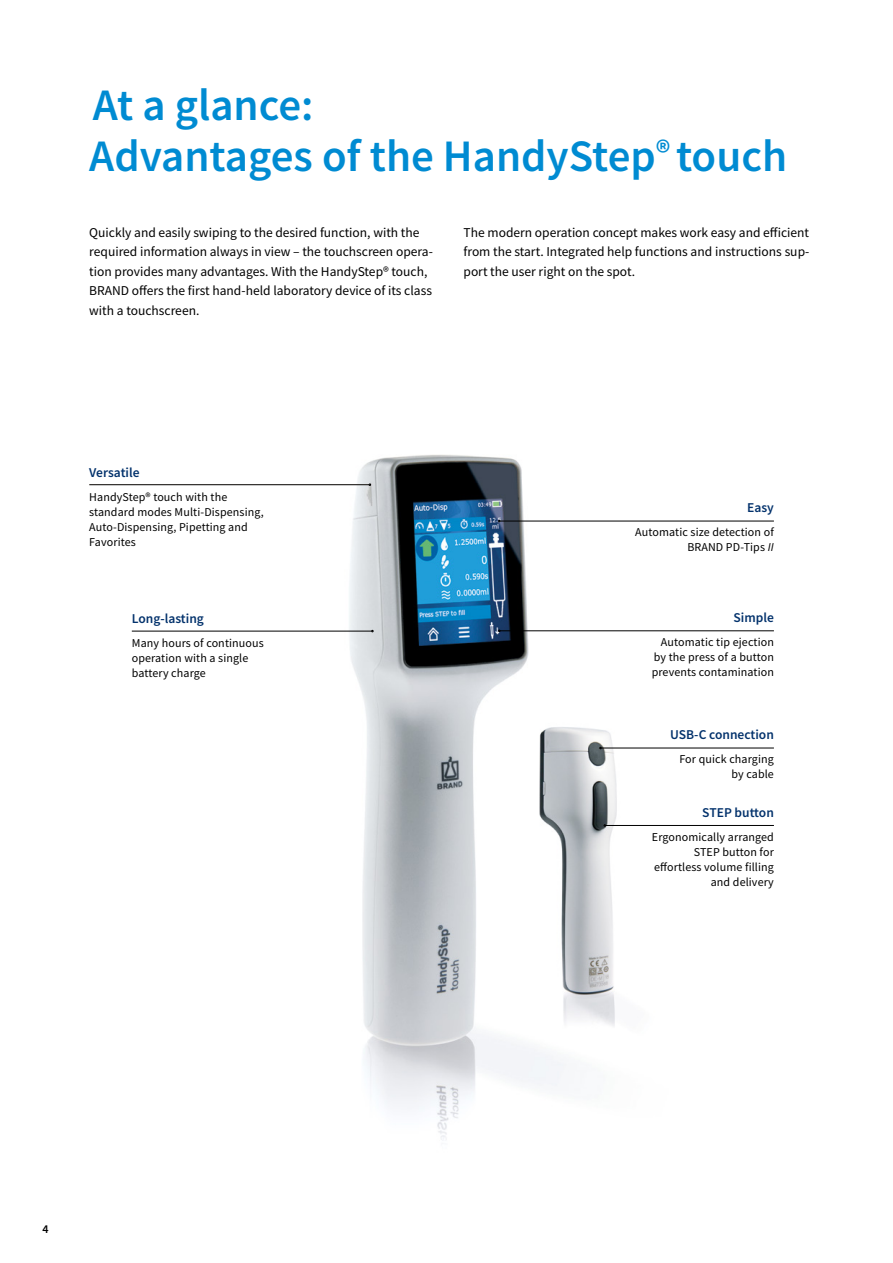
<style>
.page{position:relative;width:893px;height:1263px;background:#fff}
.page>*{position:absolute;margin:0;border:0;box-sizing:border-box;transform-origin:0 0}
.t1{font:600 45px/51px "Source Sans Pro";color:#008bd2}
.t2{font:13.5px/19.5px "Source Sans Pro";color:#000}
.t3{font:600 13.5px "Source Sans Pro";color:#03326c}
.t4{font:12px/15px "Source Sans Pro";letter-spacing:.01em;color:#000;text-align:right}
.t5{font:600 12px "Source Sans Pro";color:#000}
.s1{font-style:italic}
</style>
<div class="page">
<img style="left:321px;top:454px;width:389px;height:686px">
<img style="left:530px;top:718px;width:150px;height:335px">
<hr style="left:132px;top:631px;width:240px;height:1px;background:#000">
<hr style="left:500px;top:521px;width:274px;height:1px;background:#000">
<hr style="left:500px;top:630px;width:274px;height:1px;background:#000">
<hr style="left:601px;top:748px;width:173px;height:1px;background:#000">
<hr style="left:605px;top:825px;width:169px;height:1px;background:#000">
<hr style="left:89px;top:484px;width:280px;height:1px;background:#000">
<h1 class="t1" style="left:89px;top:79px;width:699px">At a glance:<br>Advantages of the HandyStep<sup>®</sup> touch</h1>
<p class="t2" style="left:89px;top:222px;width:345px">Quickly and easily swiping to the desired function, with the required information always in view – the touchscreen opera&shy;tion provides many advantages. With the HandyStep® touch, BRAND offers the first hand-held laboratory device of its class with a touchscreen.</p>
<p class="t2" style="left:463px;top:222px;width:347px;text-align:justify">The modern operation concept makes work easy and efficient from the start. Integrated help functions and instructions sup&shy;port the user right on the spot.</p>
<p class="t3" style="left:89px;top:463px;width:52px">Versatile</p>
<p class="t4" style="left:89px;top:489px;width:176px;text-align:left">HandyStep® touch with the standard modes Multi-Dispensing,<br>Auto-Dispensing, Pipetting and<br>Favorites</p>
<p class="t3" style="left:132px;top:610px;width:74px">Long-lasting</p>
<p class="t4" style="left:132px;top:635px;width:134px;text-align:left">Many hours of continuous operation with a single battery charge</p>
<p class="t3" style="left:747px;top:499px;width:28px">Easy</p>
<p class="t4" style="left:635px;top:525px;width:140px">Automatic size detection of<br>BRAND PD-Tips <span class="s1">II</span></p>
<p class="t3" style="left:733px;top:609px;width:42px">Simple</p>
<p class="t4" style="left:652px;top:634px;width:124px;text-align:justify;text-indent:9px">Automatic tip ejection by the press of a button prevents contamination</p>
<p class="t3" style="left:670px;top:726px;width:105px">USB-C connection</p>
<p class="t4" style="left:679px;top:752px;width:96px">For quick charging by cable</p>
<p class="t3" style="left:702px;top:803px;width:73px">STEP button</p>
<p class="t4" style="left:652px;top:829px;width:123px">Ergonomically arranged<br>STEP button for effortless volume filling and delivery</p>
<p class="t5" style="left:43px;top:1221px;width:8px">4</p>
</div>
